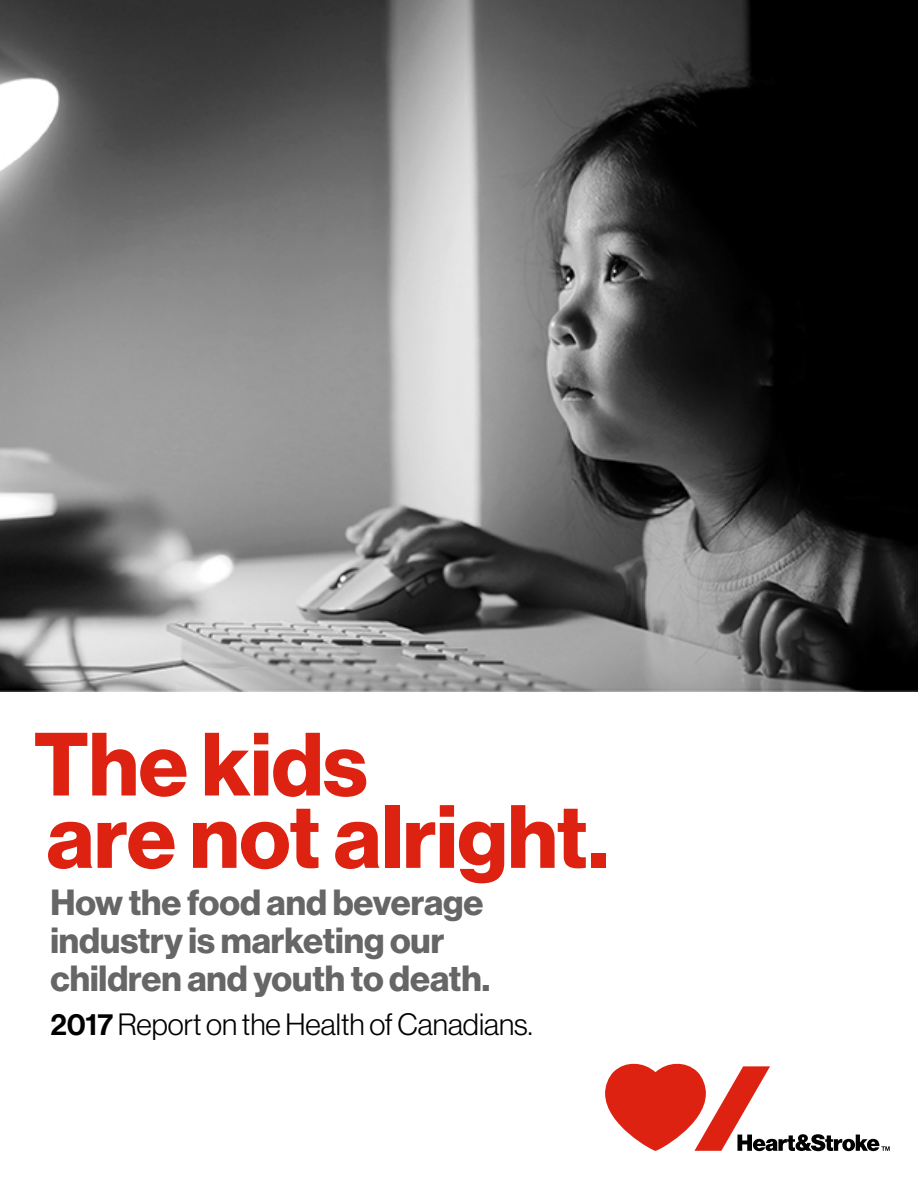
<style>
.page{position:relative;width:918px;height:1188px;background:#fff}
.page>*{position:absolute;margin:0;border:0;box-sizing:border-box;transform-origin:0 0}
.t1{font:87.75px/72.3px "N Haas Grotesk DS Std 75 Bd";color:#d21}
.t2{font:35.7px/38.4px "N Haas Grotesk DS Std 75 Bd";color:#666}
.t3{font:30.15px "N Haas Grotesk DS Std 45 Lt";color:#000}
.s1{font-family:"N Haas Grotesk DS Std 65 Md"}
</style>
<div class="page">
<img style="left:0;top:0;width:918px;height:691px">
<svg style="left:605px;top:1063px;width:285px;height:88px"></svg>
<p class="t1" style="left:34px;top:730px;width:577px">The kids<br>are not alright.</p>
<p class="t2" style="left:50px;top:884px;width:441px">How the food and beverage industry is marketing our children and youth to death.</p>
<p class="t3" style="left:50px;top:1008px;width:484px"><span class="s1">2017</span> Report on the Health of Canadians.</p>
</div>
